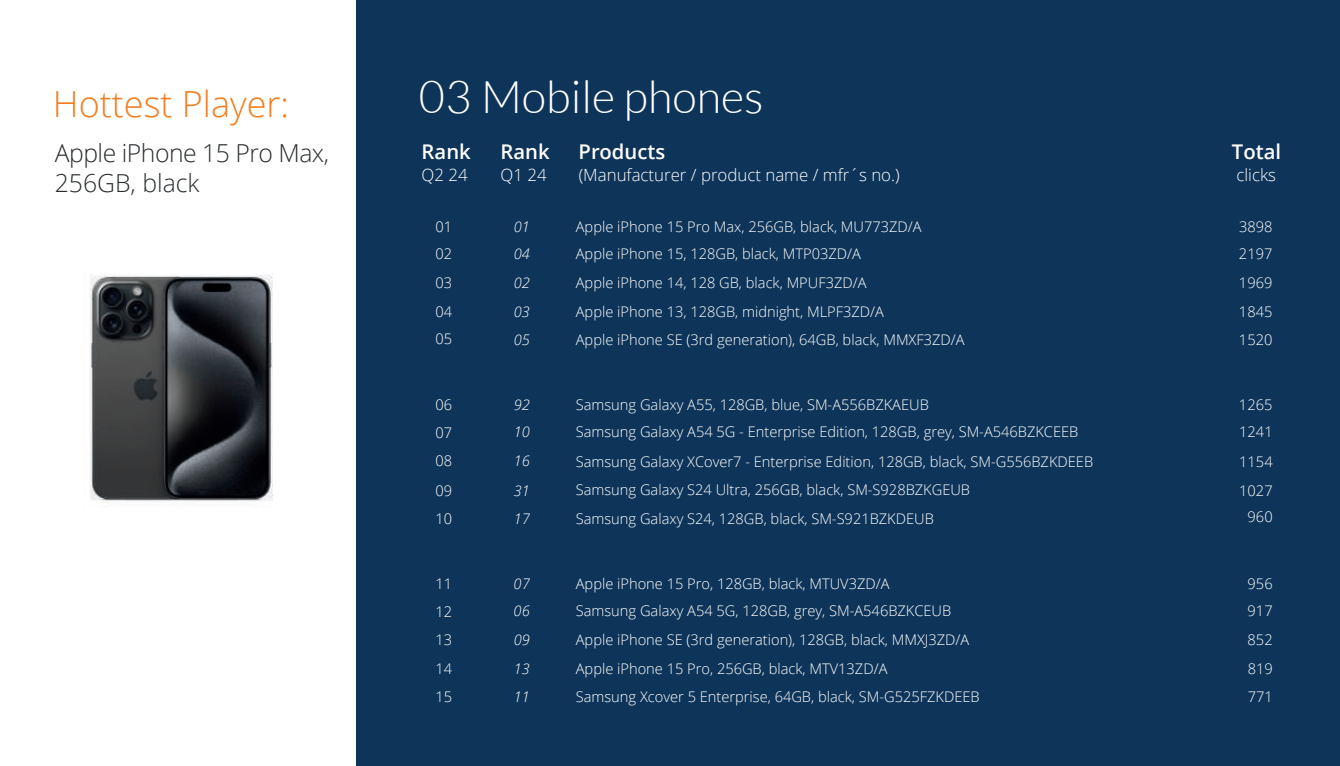
<style>
.page{position:relative;width:1340px;height:766px;background:#fff}
.page>*{position:absolute;margin:0;border:0;box-sizing:border-box;transform-origin:0 0}
.t1{font:300 45px "Lato";color:#fff}
.t2{font:300 36px "Open Sans";color:#f37e22}
.t3{font:300 24.75px/29.7px "Open Sans";letter-spacing:-.02em;color:#292d2f}
.t4{font:600 20.25px "Open Sans";color:#fff}
.t5{font:300 16.88px "Open Sans";color:#fff}
.t6{font:300 14.62px/28.3px "Open Sans";color:#fff}
.t7{font:italic 300 14.62px/28.3px "Open Sans";color:#fff;text-align:justify}
</style>
<div class="page">
<div style="left:356px;top:0;width:983px;height:765px;background:#0e3559"></div>
<img style="left:90px;top:274px;width:183px;height:233px">
<h2 class="t2" style="left:53px;top:79px;width:238px">Hottest Player:</h2>
<h1 class="t1" style="left:419px;top:73px;width:346px">03 Mobile phones</h1>
<h3 class="t4" style="left:421px;top:138px;width:51px">Rank</h3>
<h3 class="t4" style="left:500px;top:138px;width:51px">Rank</h3>
<h3 class="t4" style="left:578px;top:138px;width:88px">Products</h3>
<h3 class="t4" style="left:1231px;top:138px;width:51px">Total</h3>
<p class="t5" style="left:421px;top:163px;width:48px">Q2 24</p>
<p class="t5" style="left:500px;top:163px;width:48px">Q1 24</p>
<p class="t5" style="left:578px;top:163px;width:322px">(Manufacturer / product name / mfr´s no.)</p>
<p class="t5" style="left:1236px;top:163px;width:41px">clicks</p>
<p class="t6" style="left:1238px;top:212px;width:35px;text-align:justify">3898<br>2197<br>1969<br>1845<br>1520</p>
<h3 class="t3" style="left:55px;top:138px;width:276px">Apple iPhone 15 Pro Max,<br>256GB, black</h3>
<p class="t7" style="left:513px;top:212px;width:18px">01</p>
<p class="t6" style="left:576px;top:212px;width:347px">Apple iPhone 15 Pro Max, 256GB, black, MU773ZD/A</p>
<p class="t7" style="left:513px;top:239px;width:18px">04<br>02<br>03<br>05</p>
<p class="t6" style="left:435px;top:212px;width:18px">01</p>
<p class="t6" style="left:435px;top:238px;width:18px">02</p>
<p class="t6" style="left:576px;top:239px;width:390px">Apple iPhone 15, 128GB, black, MTP03ZD/A<br>Apple iPhone 14, 128 GB, black, MPUF3ZD/A<br>Apple iPhone 13, 128GB, midnight, MLPF3ZD/A<br>Apple iPhone SE (3rd generation), 64GB, black, MMXF3ZD/A</p>
<p class="t6" style="left:435px;top:268px;width:18px">03</p>
<p class="t6" style="left:435px;top:297px;width:18px">04</p>
<p class="t6" style="left:435px;top:323px;width:18px">05</p>
<p class="t6" style="left:435px;top:390px;width:18px;text-align:justify">06<br>07<br>08<br>09</p>
<p class="t6" style="left:435px;top:503px;width:18px">10</p>
<p class="t6" style="left:435px;top:569px;width:18px;text-align:justify">11<br>12<br>13<br>14<br>15</p>
<p class="t7" style="left:513px;top:391px;width:18px;line-height:26.8px">92<br>10</p>
<p class="t7" style="left:513px;top:445px;width:18px;line-height:29.5px">16<br>31</p>
<p class="t7" style="left:513px;top:503px;width:18px">17</p>
<p class="t7" style="left:513px;top:568px;width:18px">07<br>06<br>09<br>13<br>11</p>
<p class="t6" style="left:576px;top:391px;width:504px;line-height:26.6px">Samsung Galaxy A55, 128GB, blue, SM-A556BZKAEUB<br>Samsung Galaxy A54 5G - Enterprise Edition, 128GB, grey, SM-A546BZKCEEB</p>
<p class="t6" style="left:576px;top:447px;width:519px">Samsung Galaxy XCover7 - Enterprise Edition, 128GB, black, SM-G556BZKDEEB<br>Samsung Galaxy S24 Ultra, 256GB, black, SM-S928BZKGEUB<br>Samsung Galaxy S24, 128GB, black, SM-S921BZKDEUB</p>
<p class="t6" style="left:576px;top:569px;width:405px">Apple iPhone 15 Pro, 128GB, black, MTUV3ZD/A<br>Samsung Galaxy A54 5G, 128GB, grey, SM-A546BZKCEUB Apple iPhone SE (3rd generation), 128GB, black, MMXJ3ZD/A Apple iPhone 15 Pro, 256GB, black, MTV13ZD/A<br>Samsung Xcover 5 Enterprise, 64GB, black, SM-G525FZKDEEB</p>
<p class="t6" style="left:1238px;top:391px;width:35px;line-height:26.1px">1265<br>1241</p>
<p class="t6" style="left:1239px;top:446px;width:35px;line-height:29px">1154<br>1027</p>
<p class="t6" style="left:1247px;top:502px;width:27px">960</p>
<p class="t6" style="left:1247px;top:569px;width:27px;text-align:justify">956<br>917<br>852<br>819<br>771</p>
</div>
